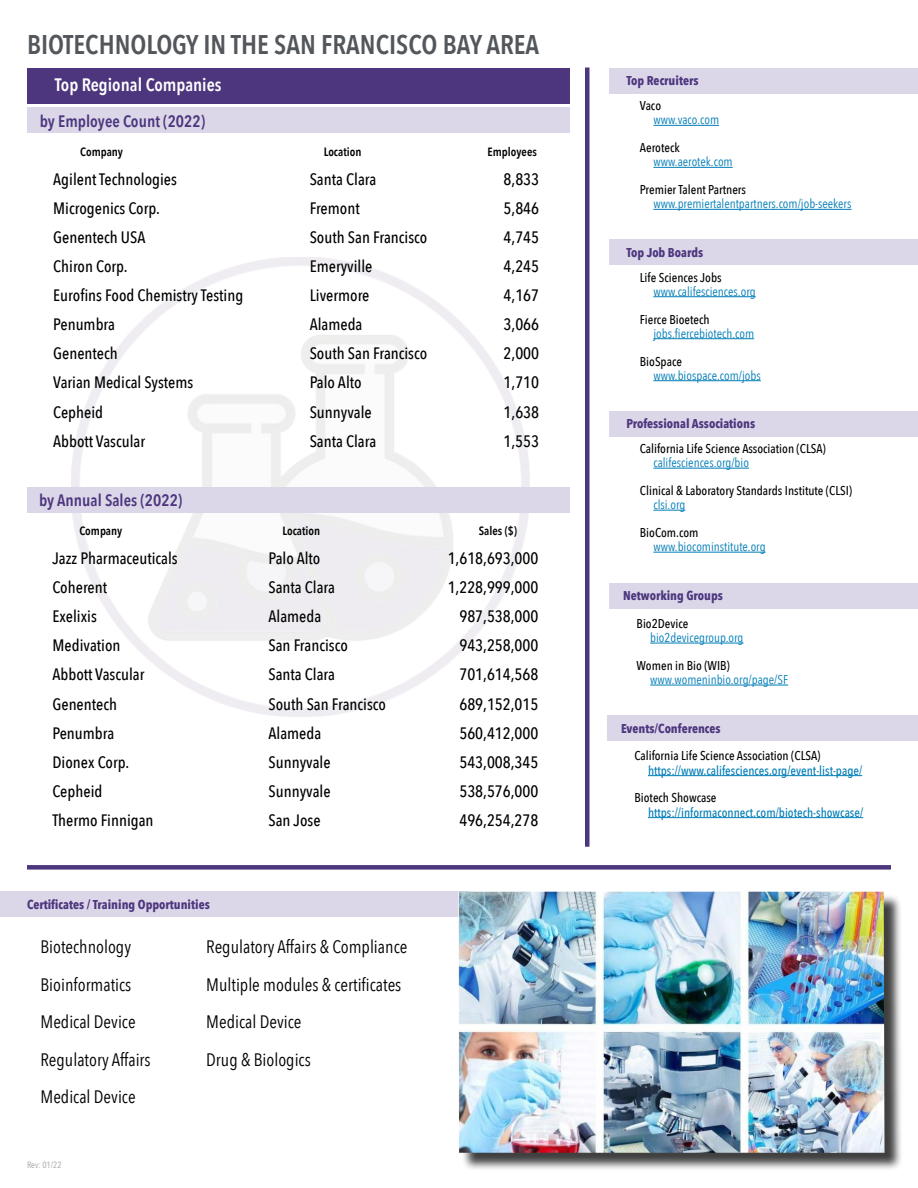
<style>
.page{position:relative;width:918px;height:1188px;background:#fff}
.page>*{position:absolute;margin:0;border:0;box-sizing:border-box;transform-origin:0 0}
.t1{font:600 27px "Avenir Next Condensed";color:#53575b}
.t2{font:18px/37.5px "Avenir Next Condensed";color:#000}
.t3{font:600 18px "Avenir Next Condensed";color:#fff}
.t4{font:500 16.5px "Avenir Next Condensed";color:#000}
.t5{font:600 16.5px "Avenir Next Condensed";color:#4d367e}
.t6{font:500 12.75px "Avenir Next Condensed";color:#000}
.t7{font:12.75px "Avenir Next Condensed";color:#007db7}
.t8{font:700 12.75px "Avenir Next Condensed";color:#4d367e}
.t9{font:500 12.75px "Avenir Next Condensed";color:#007db7}
.t10{font:600 12px "Avenir Next Condensed";color:#000}
.t11{font:9px "Avenir Next Condensed";color:#9fa1a4}
</style>
<div class="page">
<div style="left:610px;top:240px;width:308px;height:25px;background:#dbd7e8"></div>
<div style="left:609px;top:68px;width:309px;height:26px;background:#dbd7e8"></div>
<hr style="left:653px;top:125px;width:66px;height:1px;background:#007db7">
<hr style="left:653px;top:167px;width:80px;height:1px;background:#007db7">
<hr style="left:653px;top:209px;width:198px;height:1px;background:#007db7">
<hr style="left:653px;top:296px;width:103px;height:1px;background:#007db7">
<hr style="left:653px;top:338px;width:101px;height:1px;background:#007db7">
<hr style="left:653px;top:380px;width:108px;height:1px;background:#007db7">
<div style="left:0;top:891px;width:469px;height:26px;background:#dbd7e8"></div>
<div style="left:461px;top:894px;width:443px;height:278px;background:#000;opacity:.75"></div>
<img style="left:458px;top:892px;width:427px;height:261px">
<div style="left:609px;top:411px;width:309px;height:26px;background:#dbd7e8"></div>
<hr style="left:653px;top:468px;width:96px;height:1px;background:#007db7">
<hr style="left:653px;top:510px;width:32px;height:1px;background:#007db7">
<hr style="left:653px;top:552px;width:113px;height:1px;background:#007db7">
<div style="left:608px;top:715px;width:310px;height:26px;background:#dbd7e8"></div>
<div style="left:609px;top:583px;width:309px;height:26px;background:#dbd7e8"></div>
<hr style="left:650px;top:643px;width:94px;height:1px;background:#007db7">
<hr style="left:650px;top:685px;width:138px;height:1px;background:#007db7">
<hr style="left:648px;top:775px;width:214px;height:1px;background:#007db7">
<hr style="left:648px;top:817px;width:215px;height:1px;background:#007db7">
<div style="left:585px;top:68px;width:5px;height:779px;background:#4d367e"></div>
<div style="left:28px;top:107px;width:542px;height:26px;background:#dbd7e8"></div>
<div style="left:28px;top:68px;width:542px;height:36px;background:#4d367e"></div>
<div style="left:28px;top:488px;width:542px;height:25px;background:#dbd7e8"></div>
<div style="left:27px;top:865px;width:864px;height:5px;background:#4d367e"></div>
<h1 class="t1" style="left:27px;top:21px;width:514px">BIOTECHNOLOGY IN THE SAN FRANCISCO BAY AREA</h1>
<p class="t3" style="left:55px;top:69px;width:168px">Top Regional Companies</p>
<p class="t5" style="left:40px;top:106px;width:167px">by Employee Count (2022)</p>
<p class="t10" style="left:80px;top:141px;width:44px">Company</p>
<p class="t10" style="left:324px;top:141px;width:39px">Location</p>
<p class="t10" style="left:488px;top:141px;width:51px">Employees</p>
<p class="t4" style="left:53px;top:169px;width:125px">Agilent Technologies</p>
<p class="t4" style="left:310px;top:169px;width:68px">Santa Clara</p>
<p class="t4" style="left:504px;top:169px;width:37px">8,833</p>
<p class="t4" style="left:53px;top:198px;width:108px">Microgenics Corp.</p>
<p class="t4" style="left:310px;top:198px;width:51px">Fremont</p>
<p class="t4" style="left:504px;top:198px;width:37px">5,846</p>
<p class="t4" style="left:53px;top:227px;width:94px">Genentech USA</p>
<p class="t4" style="left:310px;top:227px;width:119px">South San Francisco</p>
<p class="t4" style="left:504px;top:227px;width:37px">4,745</p>
<p class="t4" style="left:53px;top:256px;width:76px">Chiron Corp.</p>
<p class="t4" style="left:310px;top:256px;width:64px">Emeryville</p>
<p class="t4" style="left:504px;top:256px;width:37px">4,245</p>
<p class="t4" style="left:53px;top:285px;width:192px">Eurofins Food Chemistry Testing</p>
<p class="t4" style="left:310px;top:285px;width:61px">Livermore</p>
<p class="t4" style="left:504px;top:285px;width:37px">4,167</p>
<p class="t4" style="left:53px;top:314px;width:63px">Penumbra</p>
<p class="t4" style="left:310px;top:314px;width:54px">Alameda</p>
<p class="t4" style="left:504px;top:314px;width:37px">3,066</p>
<p class="t4" style="left:53px;top:344px;width:66px">Genentech</p>
<p class="t4" style="left:310px;top:344px;width:119px">South San Francisco</p>
<p class="t4" style="left:504px;top:344px;width:37px">2,000</p>
<p class="t4" style="left:53px;top:373px;width:142px">Varian Medical Systems</p>
<p class="t4" style="left:310px;top:373px;width:53px">Palo Alto</p>
<p class="t4" style="left:504px;top:373px;width:37px">1,710</p>
<p class="t4" style="left:53px;top:402px;width:51px">Cepheid</p>
<p class="t4" style="left:310px;top:402px;width:64px">Sunnyvale</p>
<p class="t4" style="left:504px;top:402px;width:37px">1,638</p>
<p class="t4" style="left:53px;top:431px;width:93px">Abbott Vascular</p>
<p class="t4" style="left:310px;top:431px;width:68px">Santa Clara</p>
<p class="t4" style="left:504px;top:431px;width:37px">1,553</p>
<p class="t5" style="left:39px;top:486px;width:145px">by Annual Sales (2022)</p>
<p class="t10" style="left:80px;top:520px;width:44px">Company</p>
<p class="t10" style="left:282px;top:520px;width:39px">Location</p>
<p class="t10" style="left:479px;top:520px;width:40px">Sales ($)</p>
<p class="t4" style="left:52px;top:548px;width:127px">Jazz Pharmaceuticals</p>
<p class="t4" style="left:268px;top:548px;width:53px">Palo Alto</p>
<p class="t4" style="left:448px;top:548px;width:92px">1,618,693,000</p>
<p class="t4" style="left:52px;top:577px;width:56px">Coherent</p>
<p class="t4" style="left:268px;top:577px;width:68px">Santa Clara</p>
<p class="t4" style="left:448px;top:577px;width:92px">1,228,999,000</p>
<p class="t4" style="left:52px;top:607px;width:46px">Exelixis</p>
<p class="t4" style="left:268px;top:607px;width:54px">Alameda</p>
<p class="t4" style="left:459px;top:607px;width:81px">987,538,000</p>
<p class="t4" style="left:52px;top:636px;width:70px">Medivation</p>
<p class="t4" style="left:268px;top:636px;width:81px">San Francisco</p>
<p class="t4" style="left:459px;top:636px;width:81px">943,258,000</p>
<p class="t4" style="left:52px;top:665px;width:93px">Abbott Vascular</p>
<p class="t4" style="left:268px;top:665px;width:68px">Santa Clara</p>
<p class="t4" style="left:459px;top:665px;width:81px">701,614,568</p>
<p class="t4" style="left:52px;top:694px;width:66px">Genentech</p>
<p class="t4" style="left:268px;top:694px;width:119px">South San Francisco</p>
<p class="t4" style="left:459px;top:694px;width:81px">689,152,015</p>
<p class="t4" style="left:52px;top:723px;width:63px">Penumbra</p>
<p class="t4" style="left:268px;top:723px;width:54px">Alameda</p>
<p class="t4" style="left:459px;top:723px;width:81px">560,412,000</p>
<p class="t4" style="left:52px;top:752px;width:78px">Dionex Corp.</p>
<p class="t4" style="left:268px;top:752px;width:64px">Sunnyvale</p>
<p class="t4" style="left:459px;top:752px;width:81px">543,008,345</p>
<p class="t4" style="left:52px;top:781px;width:51px">Cepheid</p>
<p class="t4" style="left:268px;top:781px;width:64px">Sunnyvale</p>
<p class="t4" style="left:459px;top:781px;width:81px">538,576,000</p>
<p class="t4" style="left:52px;top:810px;width:103px">Thermo Finnigan</p>
<p class="t4" style="left:268px;top:810px;width:54px">San Jose</p>
<p class="t4" style="left:459px;top:810px;width:81px">496,254,278</p>
<p class="t8" style="left:27px;top:897px;width:184px">Certificates / Training Opportunities</p>
<p class="t2" style="left:40px;top:927px;width:112px">Biotechnology<br>Bioinformatics<br>Medical Device<br>Regulatory Affairs<br>Medical Device</p>
<p class="t2" style="left:206px;top:927px;width:203px">Regulatory Affairs &amp; Compliance<br>Multiple modules &amp; certificates<br>Medical Device<br>Drug &amp; Biologics</p>
<p class="t11" style="left:27px;top:1157px;width:36px">Rev: 01/22</p>
<p class="t8" style="left:626px;top:73px;width:74px">Top Recruiters</p>
<p class="t6" style="left:640px;top:98px;width:23px">Vaco</p>
<p class="t7" style="left:653px;top:109px;width:67px">www.vaco.com</p>
<p class="t6" style="left:640px;top:140px;width:41px">Aeroteck</p>
<p class="t7" style="left:653px;top:151px;width:81px">www.aerotek.com</p>
<p class="t6" style="left:640px;top:182px;width:108px">Premier Talent Partners</p>
<p class="t7" style="left:653px;top:193px;width:200px">www.premiertalentpartners.com/job-seekers</p>
<p class="t8" style="left:626px;top:244px;width:78px">Top Job Boards</p>
<p class="t6" style="left:640px;top:269px;width:83px">Life Sciences Jobs</p>
<p class="t7" style="left:653px;top:280px;width:104px">www.califesciences.org</p>
<p class="t6" style="left:640px;top:311px;width:71px">Fierce Bioetech</p>
<p class="t7" style="left:653px;top:322px;width:102px">jobs.fiercebiotech.com</p>
<p class="t6" style="left:640px;top:353px;width:44px">BioSpace</p>
<p class="t7" style="left:653px;top:364px;width:109px">www.biospace.com/jobs</p>
<p class="t8" style="left:626px;top:416px;width:130px">Professional Associations</p>
<p class="t6" style="left:640px;top:441px;width:188px">California Life Science Association (CLSA)</p>
<p class="t7" style="left:653px;top:452px;width:97px">califesciences.org/bio</p>
<p class="t6" style="left:640px;top:483px;width:214px">Clinical &amp; Laboratory Standards Institute (CLSI)</p>
<p class="t7" style="left:653px;top:494px;width:33px">clsi.org</p>
<p class="t6" style="left:640px;top:525px;width:60px">BioCom.com</p>
<p class="t7" style="left:653px;top:536px;width:114px">www.biocominstitute.org</p>
<p class="t8" style="left:623px;top:588px;width:101px">Networking Groups</p>
<p class="t6" style="left:637px;top:616px;width:53px">Bio2Device</p>
<p class="t7" style="left:650px;top:627px;width:95px">bio2devicegroup.org</p>
<p class="t6" style="left:637px;top:658px;width:95px">Women in Bio (WIB)</p>
<p class="t7" style="left:650px;top:669px;width:139px">www.womeninbio.org/page/SF</p>
<p class="t8" style="left:621px;top:720px;width:101px">Events/Conferences</p>
<p class="t6" style="left:635px;top:748px;width:188px">California Life Science Association (CLSA)</p>
<p class="t9" style="left:648px;top:763px;width:216px">https://www.califesciences.org/event-list-page/</p>
<p class="t6" style="left:635px;top:790px;width:84px">Biotech Showcase</p>
<p class="t9" style="left:648px;top:805px;width:217px">https://informaconnect.com/biotech-showcase/</p>
</div>
